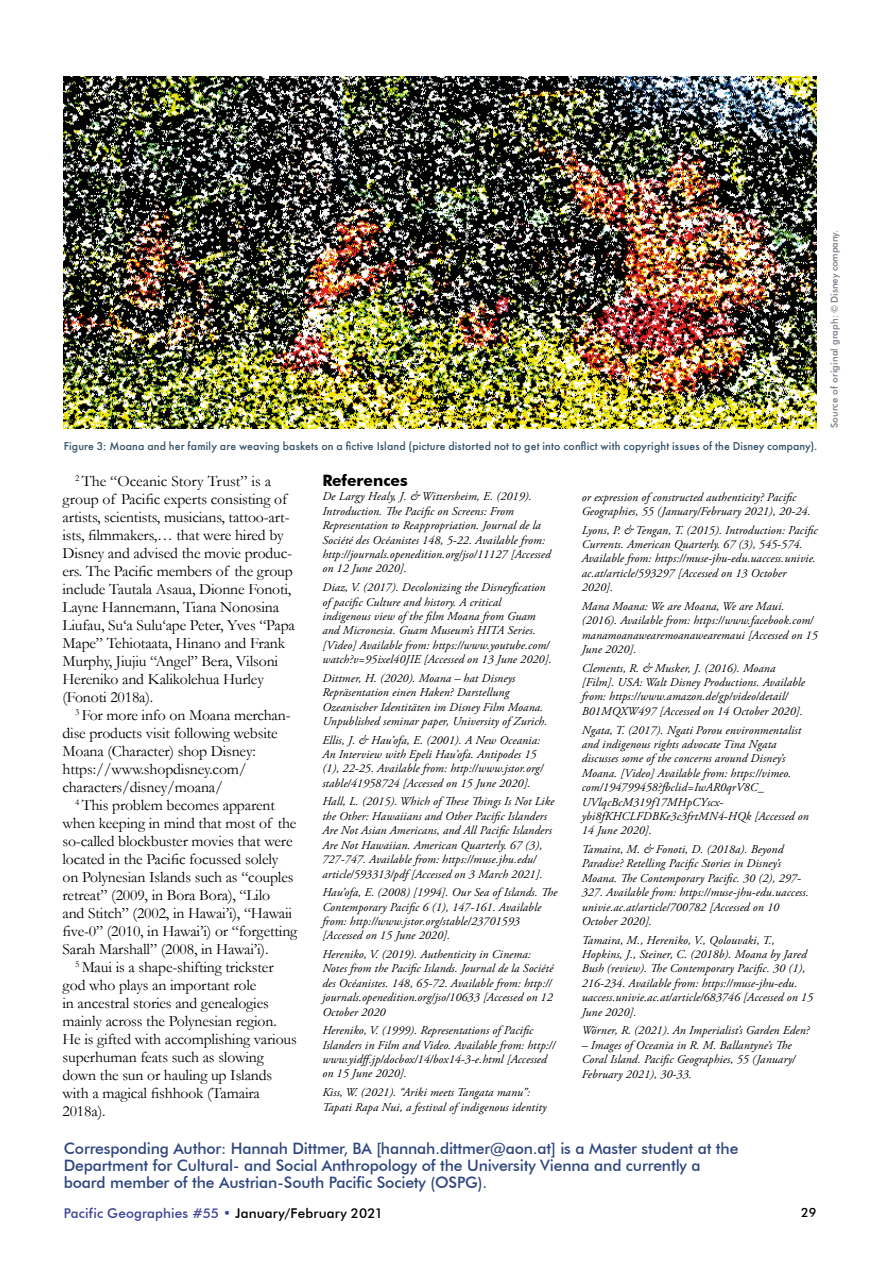
<style>
.page{position:relative;width:893px;height:1263px;background:#fff}
.page>*{position:absolute;margin:0;border:0;box-sizing:border-box;transform-origin:0 0}
.t1{font:15.75px/18px "Garamond";letter-spacing:-.01em;color:#000}
.t2{font:500 15.75px/17.2px "Futura BT";letter-spacing:-.01em;color:#2f477e}
.t3{font:700 15.75px "Futura BT";letter-spacing:-.005em;color:#000}
.t4{font:500 13.5px "Futura BT";letter-spacing:.01em;color:#3b4395}
.t5{font:500 12.75px "Futura BT";color:#000}
.t6{font:italic 12px/14.4px "Adobe Garamond Pro";letter-spacing:.01em;color:#000}
.t7{font:500 10.5px "Futura";letter-spacing:.01em;color:#325168}
.t8{font:500 9.6px "Futura BT";letter-spacing:.015em;color:#757c85}
.s1{color:#000}
</style>
<div class="page">
<img style="left:64px;top:77px;width:752px;height:352px">
<p class="t7" style="left:64px;top:439px;width:755px">Figure 3: Moana and her family are weaving baskets on a fictive Island (picture distorted not to get into conflict with copyright issues of the Disney company).</p>
<p class="t1" style="left:63px;top:472px;width:234px;text-indent:13px"><sup>2</sup> The “Oceanic Story Trust” is a group of Pacific experts consisting of artists, scientists, musicians, tattoo-art&shy;ists, filmmakers,… that were hired by Disney and advised the movie produc&shy;ers. The Pacific members of the group include Tautala Asaua, Dionne Fonoti, Layne Hannemann, Tiana Nonosina Liufau, Su‘a Sulu‘ape Peter, Yves “Papa Mape” Tehiotaata, Hinano and Frank Murphy, Jiujiu “Angel” Bera, Vilsoni Hereniko and Kalikolehua Hurley (Fonoti 2018a).</p>
<h1 class="t1" style="left:63px;top:706px;width:230px;text-indent:13px"><sup>3</sup> For more info on Moana merchan&shy;dise products visit following website<br>Moana (Character) shop Disney: https://www.shopdisney.com/ characters/disney/moana/</h1>
<h1 class="t1" style="left:75px;top:796px;width:201px"><sup>4</sup> This problem becomes apparent</h1>
<h1 class="t1" style="left:63px;top:814px;width:236px">when keeping in mind that most of the</h1>
<h1 class="t1" style="left:63px;top:832px;width:232px">so-called blockbuster movies that were</h1>
<h1 class="t1" style="left:63px;top:850px;width:217px">located in the Pacific focussed solely</h1>
<h1 class="t1" style="left:63px;top:868px;width:233px">on Polynesian Islands such as “couples</h1>
<h1 class="t1" style="left:63px;top:886px;width:209px">retreat” (2009, in Bora Bora), “Lilo</h1>
<h1 class="t1" style="left:63px;top:904px;width:231px">and Stitch” (2002, in Hawai’i), “Hawaii</h1>
<h1 class="t1" style="left:63px;top:922px;width:236px">five-0” (2010, in Hawai’i) or “forgetting</h1>
<h1 class="t1" style="left:63px;top:940px;width:207px">Sarah Marshall” (2008, in Hawai’i).</h1>
<h1 class="t1" style="left:75px;top:958px;width:200px"><sup>5</sup> Maui is a shape-shifting trickster</h1>
<h1 class="t1" style="left:63px;top:976px;width:195px">god who plays an important role</h1>
<h1 class="t1" style="left:63px;top:994px;width:208px">in ancestral stories and genealogies</h1>
<h1 class="t1" style="left:63px;top:1012px;width:216px">mainly across the Polynesian region.</h1>
<h1 class="t1" style="left:63px;top:1030px;width:236px">He is gifted with accomplishing various</h1>
<h1 class="t1" style="left:63px;top:1048px;width:203px">superhuman feats such as slowing</h1>
<h1 class="t1" style="left:63px;top:1066px;width:211px">down the sun or hauling up Islands</h1>
<h1 class="t1" style="left:63px;top:1084px;width:199px">with a magical fishhook (Tamaira</h1>
<h1 class="t1" style="left:63px;top:1102px;width:45px">2018a).</h1>
<h1 class="t3" style="left:322px;top:471px;width:87px">References</h1>
<p class="t6" style="left:322px;top:490px;width:230px">De Largy Healy, J. &amp; Wittersheim, E. (2019).<br>Introduction. The Pacific on Screens: From Representation to Reappropriation. Journal de la Société des Océanistes 148, 5-22. Available from: http://journals.openedition.org/jso/11127 [Accessed on 12 June 2020].</p>
<p class="t6" style="left:322px;top:580px;width:231px">Diaz, V. (2017). Decolonizing the Disneyfication of pacific Culture and history. A critical indigenous view of the film Moana from Guam and Micronesia. Guam Museum’s HITA Series. [Video] Available from: https://www.youtube.com/ watch?v=95ixel40JIE [Accessed on 13 June 2020].</p>
<p class="t6" style="left:322px;top:671px;width:227px">Dittmer, H. (2020). Moana – hat Disneys Repräsentation einen Haken? Darstellung Ozeanischer Identitäten im Disney Film Moana.<br>Unpublished seminar paper, University of Zurich.</p>
<p class="t6" style="left:322px;top:733px;width:222px">Ellis, J. &amp; Hau’ofa, E. (2001). A New Oceania:<br>An Interview with Epeli Hau’ofa. Antipodes 15 (1), 22-25. Available from: http://www.jstor.org/ stable/41958724 [Accessed on 15 June 2020].</p>
<p class="t6" style="left:322px;top:795px;width:234px">Hall, L. (2015). Which of These Things Is Not Like the Other: Hawaiians and Other Pacific Islanders Are Not Asian Americans, and All Pacific Islanders Are Not Hawaiian. American Quarterly. 67 (3), 727-747. Available from: https://muse.jhu.edu/ article/593313/pdf [Accessed on 3 March 2021].</p>
<p class="t6" style="left:322px;top:885px;width:236px">Hau’ofa, E. (2008) [1994]. Our Sea of Islands. The Contemporary Pacific 6 (1), 147-161. Available from: http://www.jstor.org/stable/23701593 [Accessed on 15 June 2020].</p>
<p class="t6" style="left:322px;top:947px;width:232px">Hereniko, V. (2019). Authenticity in Cinema:<br>Notes from the Pacific Islands. Journal de la Société des Océanistes. 148, 65-72. Available from: http:// journals.openedition.org/jso/10633 [Accessed on 12<br>October 2020</p>
<p class="t6" style="left:322px;top:1023px;width:234px">Hereniko, V. (1999). Representations of Pacific Islanders in Film and Video. Available from: http:// www.yidff.jp/docbox/14/box14-3-e.html [Accessed on 15 June 2020].</p>
<p class="t6" style="left:322px;top:1085px;width:226px">Kiss, W. (2021). “Ariki meets Tangata manu”:<br>Tapati Rapa Nui, a festival of indigenous identity</p>
<p class="t6" style="left:582px;top:490px;width:230px">or expression of constructed authenticity? Pacific<br>Geographies, 55 (January/February 2021), 20-24.</p>
<p class="t6" style="left:582px;top:523px;width:237px">Lyons, P. &amp; Tengan, T. (2015). Introduction: Pacific Currents. American Quarterly. 67 (3), 545-574.<br>Available from: https://muse-jhu-edu.uaccess.univie. ac.at/article/593297 [Accessed on 13 October 2020].</p>
<p class="t6" style="left:582px;top:599px;width:237px">Mana Moana: We are Moana, We are Maui. (2016). Available from: https://www.facebook.com/ manamoanawearemoanawearemaui [Accessed on 15<br>June 2020].</p>
<p class="t6" style="left:582px;top:661px;width:225px">Clements, R. &amp; Musker, J. (2016). Moana [Film]. USA: Walt Disney Productions. Available from: https://www.amazon.de/gp/video/detail/ B01MQXW497 [Accessed on 14 October 2020].</p>
<p class="t6" style="left:582px;top:723px;width:229px">Ngata, T. (2017). Ngati Porou environmentalist and indigenous rights advocate Tina Ngata discusses some of the concerns around Disney’s Moana. [Video] Available from: https://vimeo. com/194799458?fbclid=IwAR0qrV8C_ UVlqcBcM319f17MHpCYscx&shy;ybi8fKHCLFDBKe3c3frtMN4-HQk [Accessed on 14 June 2020].</p>
<p class="t6" style="left:582px;top:842px;width:229px">Tamaira, M. &amp; Fonoti, D. (2018a). Beyond Paradise? Retelling Pacific Stories in Disney’s Moana. The Contemporary Pacific. 30 (2), 297- 327. Available from: https://muse-jhu-edu.uaccess. univie.ac.at/article/700782 [Accessed on 10<br>October 2020].</p>
<p class="t6" style="left:582px;top:933px;width:233px">Tamaira, M., Hereniko, V., Qolouvaki, T., Hopkins, J., Steiner, C. (2018b). Moana by Jared Bush (review). The Contemporary Pacific. 30 (1), 216-234. Available from: https://muse-jhu-edu. uaccess.univie.ac.at/article/683746 [Accessed on 15<br>June 2020].</p>
<p class="t6" style="left:582px;top:1024px;width:229px">Wörner, R. (2021). An Imperialist’s Garden Eden?</p>
<p class="t6" style="left:582px;top:1038px;width:215px">– Images of Oceania in R. M. Ballantyne’s The<br>Coral Island. Pacific Geographies, 55 (January/<br>February 2021), 30-33.</p>
<p class="t2" style="left:64px;top:1139px;width:676px">Corresponding Author: Hannah Dittmer, BA [hannah.dittmer@aon.at] is a Master student at the<br>Department for Cultural- and Social Anthropology of the University Vienna and currently a board member of the Austrian-South Pacific Society (OSPG).</p>
<p class="t4" style="left:64px;top:1205px;width:321px">Pacific Geographies #55 • <span class="s1">January/February 2021</span></p>
<p class="t5" style="left:801px;top:1205px;width:17px">29</p>
<p class="t8" style="left:828px;top:428px;width:200px;rotate:-90deg">Source of original graph: © Disney company.</p>
</div>
